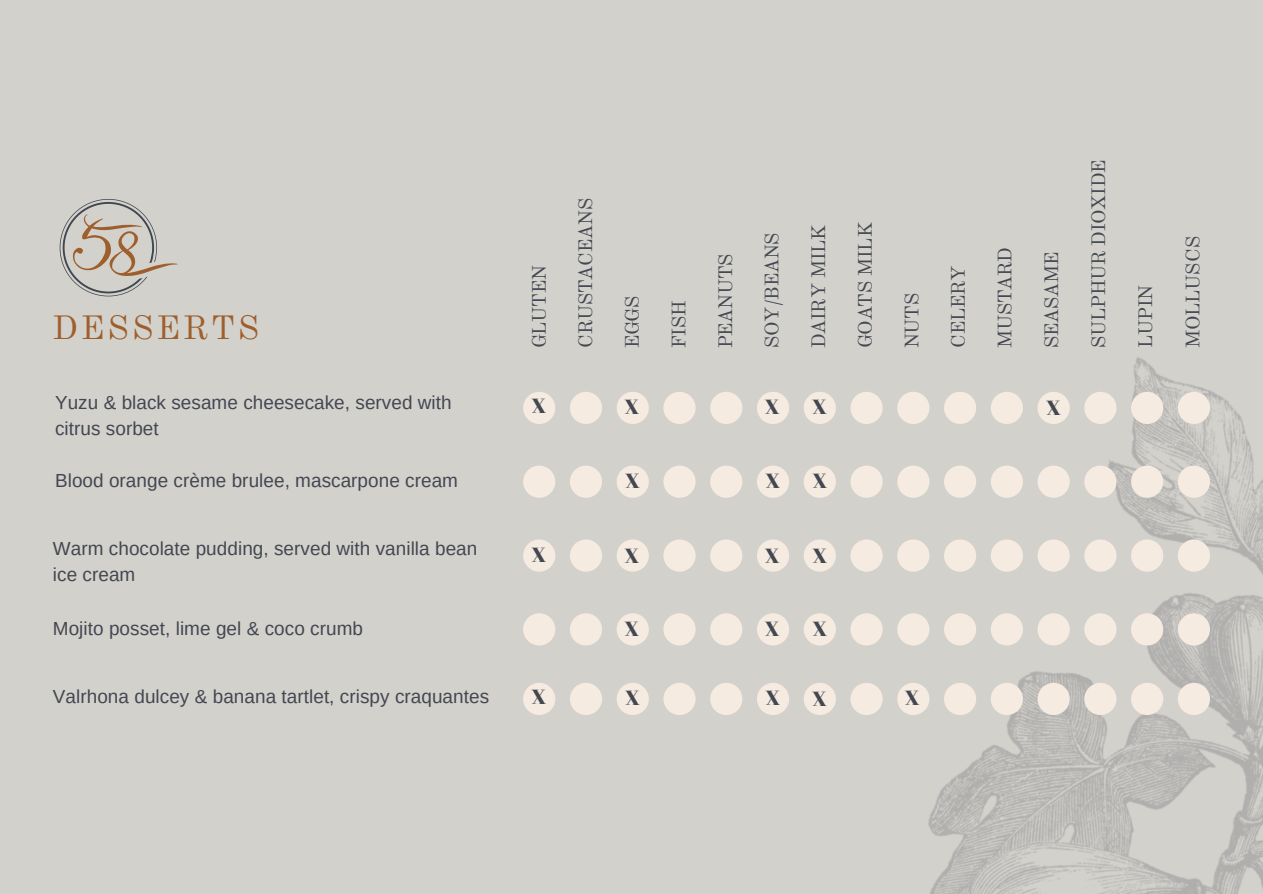
<style>
.page{position:relative;width:1263px;height:894px;background:#fff}
.page>*{position:absolute;margin:0;border:0;box-sizing:border-box;transform-origin:0 0}
.t1{font:32.7px "Theano Modern";letter-spacing:.105em;color:#9e5f2c}
.t2{font:20.4px "Abril Fatface";color:#434751}
.t3{font:18.9px/25.8px "Arimo";letter-spacing:.005em;color:#434751}
.t4{font:18.9px "Theano Modern";color:#434751}
</style>
<div class="page">
<div style="left:0;top:0;width:1263px;height:893px;background:#d3d1cc"></div>
<div style="left:523px;top:391px;width:32px;height:33px;background:#f5ebe0;border-radius:50%"></div>
<div style="left:570px;top:391px;width:32px;height:33px;background:#f5ebe0;border-radius:50%"></div>
<div style="left:617px;top:391px;width:32px;height:33px;background:#f5ebe0;border-radius:50%"></div>
<div style="left:663px;top:391px;width:33px;height:33px;background:#f5ebe0;border-radius:50%"></div>
<div style="left:710px;top:391px;width:32px;height:33px;background:#f5ebe0;border-radius:50%"></div>
<div style="left:757px;top:391px;width:32px;height:33px;background:#f5ebe0;border-radius:50%"></div>
<div style="left:523px;top:465px;width:32px;height:32px;background:#f5ebe0;border-radius:50%"></div>
<div style="left:570px;top:465px;width:32px;height:32px;background:#f5ebe0;border-radius:50%"></div>
<div style="left:617px;top:465px;width:32px;height:32px;background:#f5ebe0;border-radius:50%"></div>
<div style="left:663px;top:465px;width:33px;height:32px;background:#f5ebe0;border-radius:50%"></div>
<div style="left:710px;top:465px;width:32px;height:32px;background:#f5ebe0;border-radius:50%"></div>
<div style="left:757px;top:465px;width:32px;height:32px;background:#f5ebe0;border-radius:50%"></div>
<div style="left:523px;top:539px;width:32px;height:32px;background:#f5ebe0;border-radius:50%"></div>
<div style="left:570px;top:539px;width:32px;height:32px;background:#f5ebe0;border-radius:50%"></div>
<div style="left:617px;top:539px;width:32px;height:32px;background:#f5ebe0;border-radius:50%"></div>
<div style="left:663px;top:539px;width:33px;height:32px;background:#f5ebe0;border-radius:50%"></div>
<div style="left:710px;top:539px;width:32px;height:32px;background:#f5ebe0;border-radius:50%"></div>
<div style="left:757px;top:539px;width:32px;height:32px;background:#f5ebe0;border-radius:50%"></div>
<div style="left:523px;top:613px;width:32px;height:32px;background:#f5ebe0;border-radius:50%"></div>
<div style="left:570px;top:613px;width:32px;height:32px;background:#f5ebe0;border-radius:50%"></div>
<div style="left:617px;top:613px;width:32px;height:32px;background:#f5ebe0;border-radius:50%"></div>
<div style="left:663px;top:613px;width:33px;height:32px;background:#f5ebe0;border-radius:50%"></div>
<div style="left:710px;top:613px;width:32px;height:32px;background:#f5ebe0;border-radius:50%"></div>
<div style="left:757px;top:613px;width:32px;height:32px;background:#f5ebe0;border-radius:50%"></div>
<div style="left:523px;top:682px;width:32px;height:32px;background:#f5ebe0;border-radius:50%"></div>
<div style="left:570px;top:682px;width:32px;height:32px;background:#f5ebe0;border-radius:50%"></div>
<div style="left:617px;top:682px;width:32px;height:32px;background:#f5ebe0;border-radius:50%"></div>
<div style="left:663px;top:682px;width:33px;height:32px;background:#f5ebe0;border-radius:50%"></div>
<div style="left:710px;top:682px;width:32px;height:32px;background:#f5ebe0;border-radius:50%"></div>
<div style="left:757px;top:682px;width:32px;height:32px;background:#f5ebe0;border-radius:50%"></div>
<img style="left:773px;top:357px;width:490px;height:536px">
<div style="left:804px;top:682px;width:32px;height:32px;background:#f5ebe0;border-radius:50%"></div>
<div style="left:850px;top:391px;width:33px;height:33px;background:#f5ebe0;border-radius:50%"></div>
<div style="left:897px;top:391px;width:32px;height:33px;background:#f5ebe0;border-radius:50%"></div>
<div style="left:944px;top:391px;width:32px;height:33px;background:#f5ebe0;border-radius:50%"></div>
<div style="left:991px;top:391px;width:32px;height:33px;background:#f5ebe0;border-radius:50%"></div>
<div style="left:1037px;top:391px;width:33px;height:33px;background:#f5ebe0;border-radius:50%"></div>
<div style="left:1084px;top:391px;width:32px;height:33px;background:#f5ebe0;border-radius:50%"></div>
<div style="left:1131px;top:391px;width:32px;height:33px;background:#f5ebe0;border-radius:50%"></div>
<div style="left:850px;top:465px;width:33px;height:32px;background:#f5ebe0;border-radius:50%"></div>
<div style="left:897px;top:465px;width:32px;height:32px;background:#f5ebe0;border-radius:50%"></div>
<div style="left:944px;top:465px;width:32px;height:32px;background:#f5ebe0;border-radius:50%"></div>
<div style="left:991px;top:465px;width:32px;height:32px;background:#f5ebe0;border-radius:50%"></div>
<div style="left:1037px;top:465px;width:33px;height:32px;background:#f5ebe0;border-radius:50%"></div>
<div style="left:1084px;top:465px;width:32px;height:32px;background:#f5ebe0;border-radius:50%"></div>
<div style="left:1131px;top:465px;width:32px;height:32px;background:#f5ebe0;border-radius:50%"></div>
<div style="left:850px;top:539px;width:33px;height:32px;background:#f5ebe0;border-radius:50%"></div>
<div style="left:897px;top:539px;width:32px;height:32px;background:#f5ebe0;border-radius:50%"></div>
<div style="left:944px;top:539px;width:32px;height:32px;background:#f5ebe0;border-radius:50%"></div>
<div style="left:991px;top:539px;width:32px;height:32px;background:#f5ebe0;border-radius:50%"></div>
<div style="left:1037px;top:539px;width:33px;height:32px;background:#f5ebe0;border-radius:50%"></div>
<div style="left:1084px;top:539px;width:32px;height:32px;background:#f5ebe0;border-radius:50%"></div>
<div style="left:1131px;top:539px;width:32px;height:32px;background:#f5ebe0;border-radius:50%"></div>
<div style="left:850px;top:613px;width:33px;height:32px;background:#f5ebe0;border-radius:50%"></div>
<div style="left:897px;top:613px;width:32px;height:32px;background:#f5ebe0;border-radius:50%"></div>
<div style="left:944px;top:613px;width:32px;height:32px;background:#f5ebe0;border-radius:50%"></div>
<div style="left:991px;top:613px;width:32px;height:32px;background:#f5ebe0;border-radius:50%"></div>
<div style="left:1037px;top:613px;width:33px;height:32px;background:#f5ebe0;border-radius:50%"></div>
<div style="left:1084px;top:613px;width:32px;height:32px;background:#f5ebe0;border-radius:50%"></div>
<div style="left:1131px;top:613px;width:32px;height:32px;background:#f5ebe0;border-radius:50%"></div>
<div style="left:850px;top:682px;width:33px;height:32px;background:#f5ebe0;border-radius:50%"></div>
<div style="left:897px;top:682px;width:32px;height:32px;background:#f5ebe0;border-radius:50%"></div>
<div style="left:944px;top:682px;width:32px;height:32px;background:#f5ebe0;border-radius:50%"></div>
<div style="left:991px;top:682px;width:32px;height:32px;background:#f5ebe0;border-radius:50%"></div>
<div style="left:1037px;top:682px;width:33px;height:32px;background:#f5ebe0;border-radius:50%"></div>
<div style="left:1084px;top:682px;width:32px;height:32px;background:#f5ebe0;border-radius:50%"></div>
<div style="left:1131px;top:682px;width:32px;height:32px;background:#f5ebe0;border-radius:50%"></div>
<div style="left:1178px;top:391px;width:32px;height:33px;background:#f5ebe0;border-radius:50%"></div>
<div style="left:1178px;top:465px;width:32px;height:32px;background:#f5ebe0;border-radius:50%"></div>
<div style="left:1178px;top:539px;width:32px;height:32px;background:#f5ebe0;border-radius:50%"></div>
<div style="left:1178px;top:613px;width:32px;height:32px;background:#f5ebe0;border-radius:50%"></div>
<div style="left:1178px;top:682px;width:32px;height:32px;background:#f5ebe0;border-radius:50%"></div>
<svg style="left:60px;top:199px;width:118px;height:97px"></svg>
<p class="t1" style="left:53px;top:307px;width:208px">DESSERTS</p>
<p class="t4" style="left:528px;top:348px;width:84px;rotate:-90deg">GLUTEN</p>
<h2 class="t4" style="left:574px;top:348px;width:152px;rotate:-90deg">CRUSTACEANS</h2>
<p class="t4" style="left:621px;top:348px;width:54px;rotate:-90deg">EGGS</p>
<p class="t4" style="left:667px;top:348px;width:49px;rotate:-90deg">FISH</p>
<p class="t4" style="left:714px;top:348px;width:96px;rotate:-90deg">PEANUTS</p>
<h2 class="t4" style="left:760px;top:348px;width:117px;rotate:-90deg">SOY/BEANS</h2>
<h2 class="t4" style="left:807px;top:348px;width:125px;rotate:-90deg">DAIRY MILK</h2>
<p class="t4" style="left:854px;top:348px;width:127px;rotate:-90deg">GOATS MILK</p>
<p class="t4" style="left:900px;top:348px;width:57px;rotate:-90deg">NUTS</p>
<p class="t4" style="left:947px;top:348px;width:84px;rotate:-90deg">CELERY</p>
<p class="t4" style="left:993px;top:348px;width:103px;rotate:-90deg">MUSTARD</p>
<p class="t4" style="left:1040px;top:348px;width:98px;rotate:-90deg">SEASAME</p>
<h2 class="t4" style="left:1087px;top:348px;width:190px;rotate:-90deg">SULPHUR DIOXIDE</h2>
<h2 class="t4" style="left:1134px;top:348px;width:64px;rotate:-90deg">LUPIN</h2>
<h2 class="t4" style="left:1181px;top:348px;width:114px;rotate:-90deg">MOLLUSCS</h2>
<h1 class="t3" style="left:55px;top:389px;width:398px">Yuzu &amp; black sesame cheesecake, served with citrus sorbet</h1>
<p class="t2" style="left:532px;top:391px;width:16px">X</p>
<p class="t2" style="left:1046px;top:393px;width:16px">X</p>
<h2 class="t2" style="left:812px;top:392px;width:16px">X</h2>
<h2 class="t2" style="left:625px;top:392px;width:16px">X</h2>
<p class="t2" style="left:765px;top:392px;width:16px">X</p>
<p class="t3" style="left:55px;top:467px;width:404px">Blood orange crème brulee, mascarpone cream</p>
<h2 class="t2" style="left:626px;top:466px;width:16px">X</h2>
<p class="t2" style="left:766px;top:466px;width:16px">X</p>
<p class="t2" style="left:813px;top:466px;width:16px">X</p>
<p class="t3" style="left:53px;top:535px;width:426px">Warm chocolate pudding, served with vanilla bean ice cream</p>
<p class="t3" style="left:53px;top:615px;width:312px">Mojito posset, lime gel &amp; coco crumb</p>
<h2 class="t2" style="left:532px;top:540px;width:16px">X</h2>
<h2 class="t2" style="left:625px;top:541px;width:16px">X</h2>
<h2 class="t2" style="left:813px;top:541px;width:16px">X</h2>
<p class="t2" style="left:765px;top:541px;width:16px">X</p>
<p class="t2" style="left:625px;top:613px;width:16px">X</p>
<p class="t2" style="left:765px;top:613px;width:16px">X</p>
<h2 class="t2" style="left:813px;top:613px;width:16px">X</h2>
<p class="t3" style="left:53px;top:683px;width:438px">Valrhona dulcey &amp; banana tartlet, crispy craquantes</p>
<p class="t2" style="left:532px;top:682px;width:16px">X</p>
<p class="t2" style="left:626px;top:683px;width:16px">X</p>
<p class="t2" style="left:766px;top:683px;width:16px">X</p>
<h2 class="t2" style="left:812px;top:684px;width:16px">X</h2>
<h2 class="t2" style="left:905px;top:683px;width:16px">X</h2>
</div>
